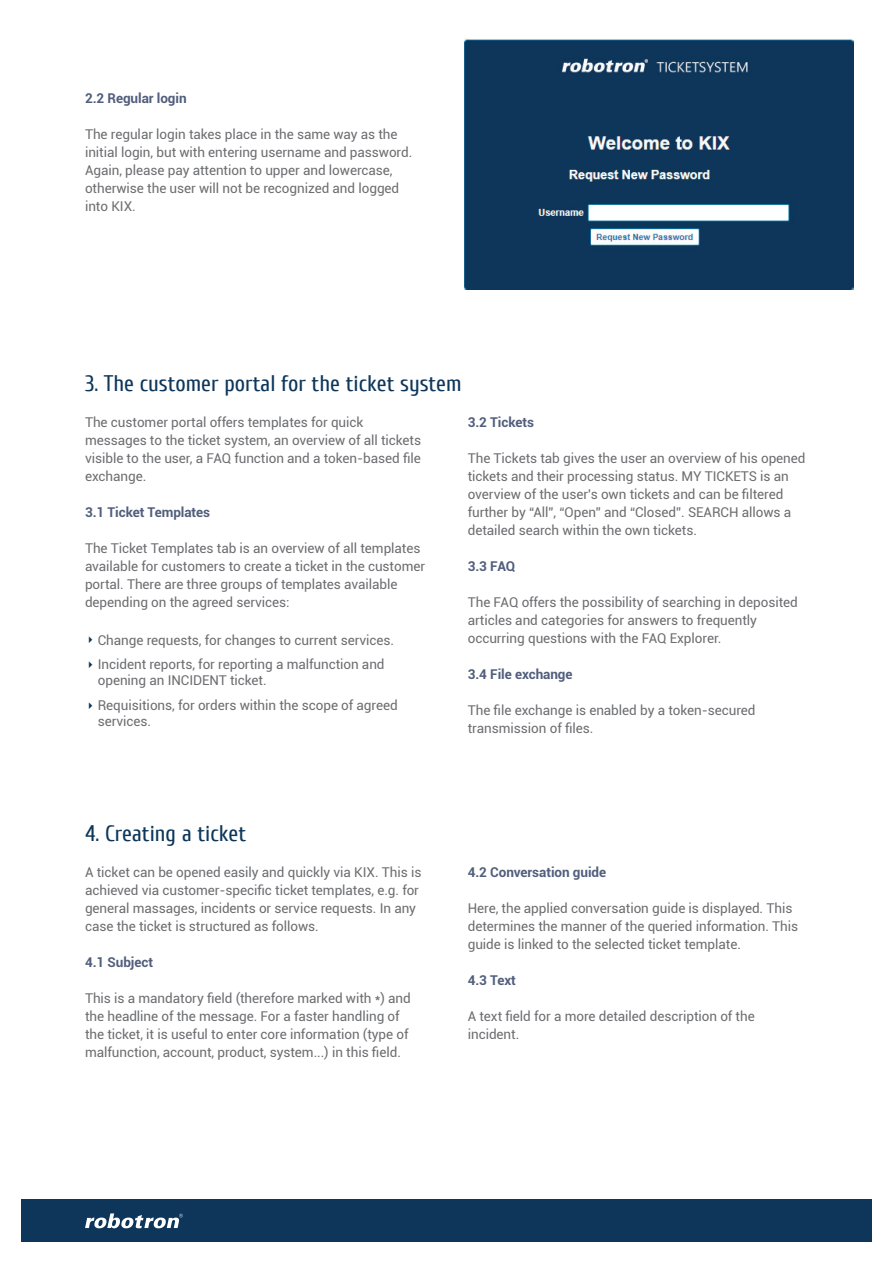
<style>
.page{position:relative;width:893px;height:1263px;background:#fff}
.page>*{position:absolute;margin:0;border:0;box-sizing:border-box;transform-origin:0 0}
.t1{font:22.5px "Cuprum";color:#0d365a}
.t2{font:13.5px/18px "Roboto";letter-spacing:-.005em;color:#6c6d70}
.t3{font:700 13.5px "Roboto";letter-spacing:-.005em;color:#515e7c}
.s1{color:#0d365a}
</style>
<div class="page">
<div style="left:21px;top:1199px;width:851px;height:42px;background:#0d365a"></div>
<svg style="left:85px;top:1213px;width:98px;height:15px"></svg>
<img style="left:464px;top:39px;width:389px;height:250px">
<p class="t3" style="left:85px;top:89px;width:103px">2.2 Regular login</p>
<p class="t2" style="left:85px;top:125px;width:329px">The regular login takes place in the same way as the initial login, but with entering username and password.<br>Again, please pay attention to upper and lowercase, otherwise the user will not be recognized and logged into KIX.</p>
<h1 class="t1" style="left:85px;top:371px;width:378px">3. The customer portal for the ticket system</h1>
<p class="t2" style="left:85px;top:413px;width:338px">The customer portal offers templates for quick messages to the ticket system, an overview of all tickets visible to the user, a FAQ function and a token-based file exchange.</p>
<p class="t3" style="left:85px;top:503px;width:127px">3.1 Ticket Templates</p>
<p class="t2" style="left:85px;top:539px;width:342px">The Ticket Templates tab is an overview of all templates available for customers to create a ticket in the customer portal. There are three groups of templates available depending on the agreed services:</p>
<p class="t2" style="left:85px;top:630px;width:311px"><span class="s1">✔</span> Change requests, for changes to current services.</p>
<p class="t2" style="left:98px;top:656px;width:288px;line-height:16.2px;text-indent:-13px"><span class="s1">✔</span> Incident reports, for reporting a malfunction and opening an INCIDENT ticket.</p>
<p class="t2" style="left:98px;top:697px;width:301px;line-height:16.2px;text-indent:-13px"><span class="s1">✔</span> Requisitions, for orders within the scope of agreed services.</p>
<p class="t3" style="left:468px;top:413px;width:68px">3.2 Tickets</p>
<p class="t2" style="left:468px;top:449px;width:339px">The Tickets tab gives the user an overview of his opened tickets and their processing status. MY TICKETS is an overview of the user's own tickets and can be filtered further by “All”, “Open” and “Closed”. SEARCH allows a detailed search within the own tickets.</p>
<p class="t3" style="left:468px;top:557px;width:49px">3.3 FAQ</p>
<p class="t2" style="left:468px;top:593px;width:332px">The FAQ offers the possibility of searching in deposited articles and categories for answers to frequently occurring questions with the FAQ Explorer.</p>
<p class="t3" style="left:468px;top:665px;width:106px">3.4 File exchange</p>
<p class="t2" style="left:468px;top:701px;width:289px">The file exchange is enabled by a token-secured transmission of files.</p>
<h1 class="t1" style="left:85px;top:821px;width:163px">4. Creating a ticket</h1>
<p class="t2" style="left:85px;top:863px;width:338px">A ticket can be opened easily and quickly via KIX. This is achieved via customer-specific ticket templates, e.g. for general massages, incidents or service requests. In any case the ticket is structured as follows.</p>
<p class="t3" style="left:85px;top:953px;width:69px">4.1 Subject</p>
<p class="t2" style="left:85px;top:989px;width:327px">This is a mandatory field (therefore marked with *) and the headline of the message. For a faster handling of the ticket, it is useful to enter core information (type of malfunction, account, product, system...) in this field.</p>
<p class="t3" style="left:468px;top:863px;width:140px">4.2 Conversation guide</p>
<p class="t2" style="left:468px;top:899px;width:332px">Here, the applied conversation guide is displayed. This determines the manner of the queried information. This guide is linked to the selected ticket template.</p>
<p class="t3" style="left:468px;top:971px;width:50px">4.3 Text</p>
<p class="t2" style="left:468px;top:1007px;width:288px">A text field for a more detailed description of the incident.</p>
</div>
